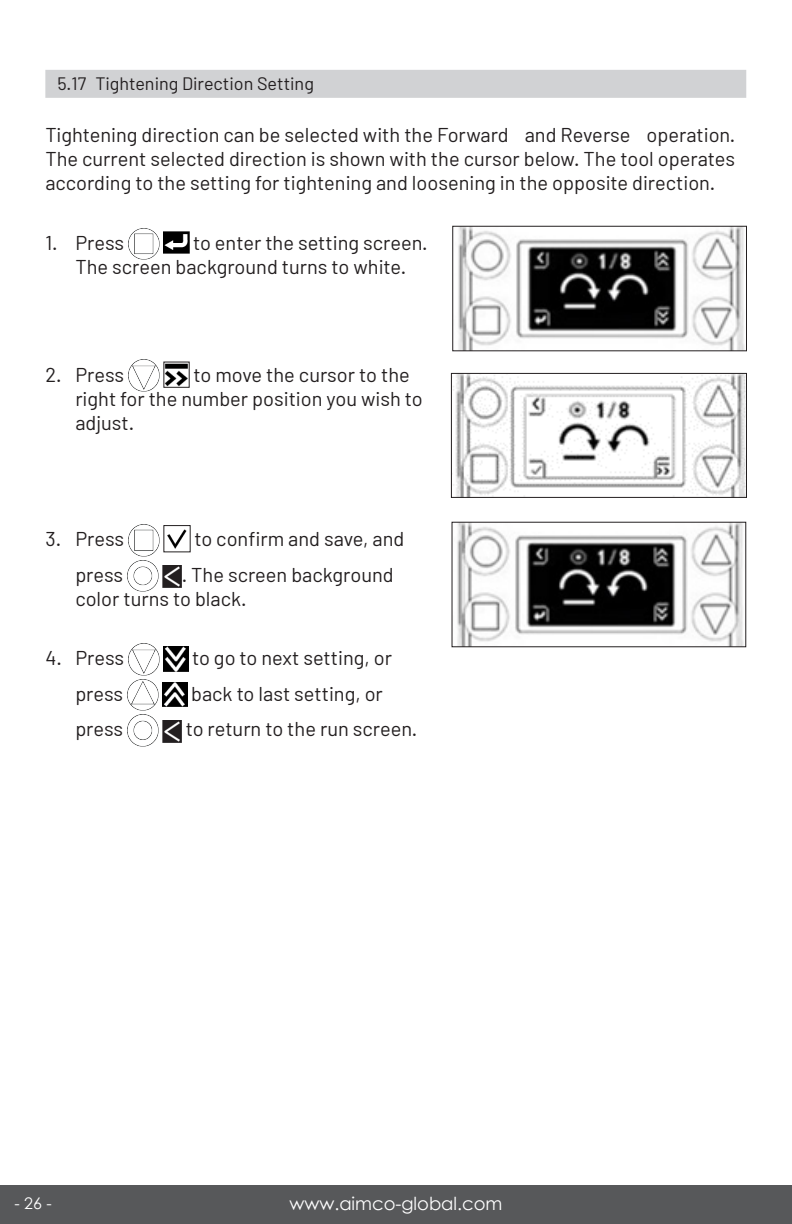
<style>
.page{position:relative;width:792px;height:1224px;background:#fff}
.page>*{position:absolute;margin:0;border:0;box-sizing:border-box;transform-origin:0 0}
.t1{font:24px "Minion Pro";color:#fff}
.Normal_Text_Ragged{font:20px/24px "Barlow";color:#231f20}
.Header_2_-_Grey{font:18px "Barlow";color:#231f20}
.t2{font:18px "Century Gothic";color:#fff}
.t3{font:16px "Century Gothic";color:#fff}
</style>
<div class="page">
<div style="left:0;top:1185px;width:792px;height:39px;background:#57585a"></div>
<div style="left:45px;top:70px;width:701px;height:28px;background:#d1d2d4"></div>
<img style="left:128px;top:228px;width:32px;height:32px">
<img style="left:164px;top:232px;width:25px;height:22px">
<img style="left:128px;top:360px;width:32px;height:32px">
<img style="left:166px;top:364px;width:21px;height:22px">
<div style="left:164px;top:362px;width:25px;height:26px;border:1px solid #231f20"></div>
<img style="left:128px;top:525px;width:32px;height:31px">
<img style="left:167px;top:529px;width:20px;height:20px">
<img style="left:127px;top:560px;width:32px;height:32px">
<img style="left:163px;top:565px;width:19px;height:23px">
<img style="left:128px;top:644px;width:32px;height:31px">
<img style="left:164px;top:647px;width:24px;height:24px">
<img style="left:127px;top:679px;width:32px;height:32px">
<img style="left:163px;top:682px;width:24px;height:25px">
<img style="left:127px;top:715px;width:32px;height:31px">
<img style="left:163px;top:720px;width:19px;height:22px">
<img style="left:458px;top:228px;width:287px;height:121px">
<div style="left:452px;top:226px;width:295px;height:125px;border:1px solid #231f20"></div>
<img style="left:453px;top:375px;width:292px;height:121px">
<div style="left:451px;top:373px;width:296px;height:125px;border:1px solid #231f20"></div>
<img style="left:457px;top:524px;width:287px;height:121px">
<p class="Header_2_-_Grey" style="left:57px;top:72px;width:258px">5.17 Tightening Direction Setting</p>
<p class="Normal_Text_Ragged" style="left:45px;top:123px;width:692px;text-align:justify">Tightening direction can be selected with the Forward and Reverse operation.<br>The current selected direction is shown with the cursor below. The tool operates according to the setting for tightening and loosening in the opposite direction.</p>
<p class="Normal_Text_Ragged" style="left:45px;top:230px;width:80px">1. Press</p>
<p class="Normal_Text_Ragged" style="left:75px;top:230px;width:354px;text-indent:118px">to enter the setting screen.<br>The screen background turns to white.</p>
<p class="Normal_Text_Ragged" style="left:45px;top:362px;width:80px">2. Press</p>
<p class="Normal_Text_Ragged" style="left:75px;top:362px;width:349px;text-indent:118px">to move the cursor to the right for the number position you wish to adjust.</p>
<p class="Normal_Text_Ragged" style="left:45px;top:526px;width:80px">3. Press</p>
<p class="Normal_Text_Ragged" style="left:194px;top:526px;width:211px">to confirm and save, and</p>
<p class="Normal_Text_Ragged" style="left:75px;top:562px;width:49px">press</p>
<p class="Normal_Text_Ragged" style="left:75px;top:562px;width:320px;text-indent:106px">. The screen background color turns to black.</p>
<p class="Normal_Text_Ragged" style="left:45px;top:646px;width:80px">4. Press</p>
<p class="Normal_Text_Ragged" style="left:192px;top:646px;width:202px">to go to next setting, or</p>
<p class="Normal_Text_Ragged" style="left:75px;top:681px;width:49px">press</p>
<p class="Normal_Text_Ragged" style="left:191px;top:681px;width:193px">back to last setting, or</p>
<p class="Normal_Text_Ragged" style="left:75px;top:717px;width:49px">press</p>
<p class="Normal_Text_Ragged" style="left:186px;top:717px;width:233px">to return to the run screen.</p>
<p class="t1" style="left:19px;top:1179px;width:25px">26</p>
<p class="t3" style="left:15px;top:1192px;width:39px">- 26 -</p>
<p class="t2" style="left:289px;top:1191px;width:215px">www.aimco-global.com</p>
</div>
